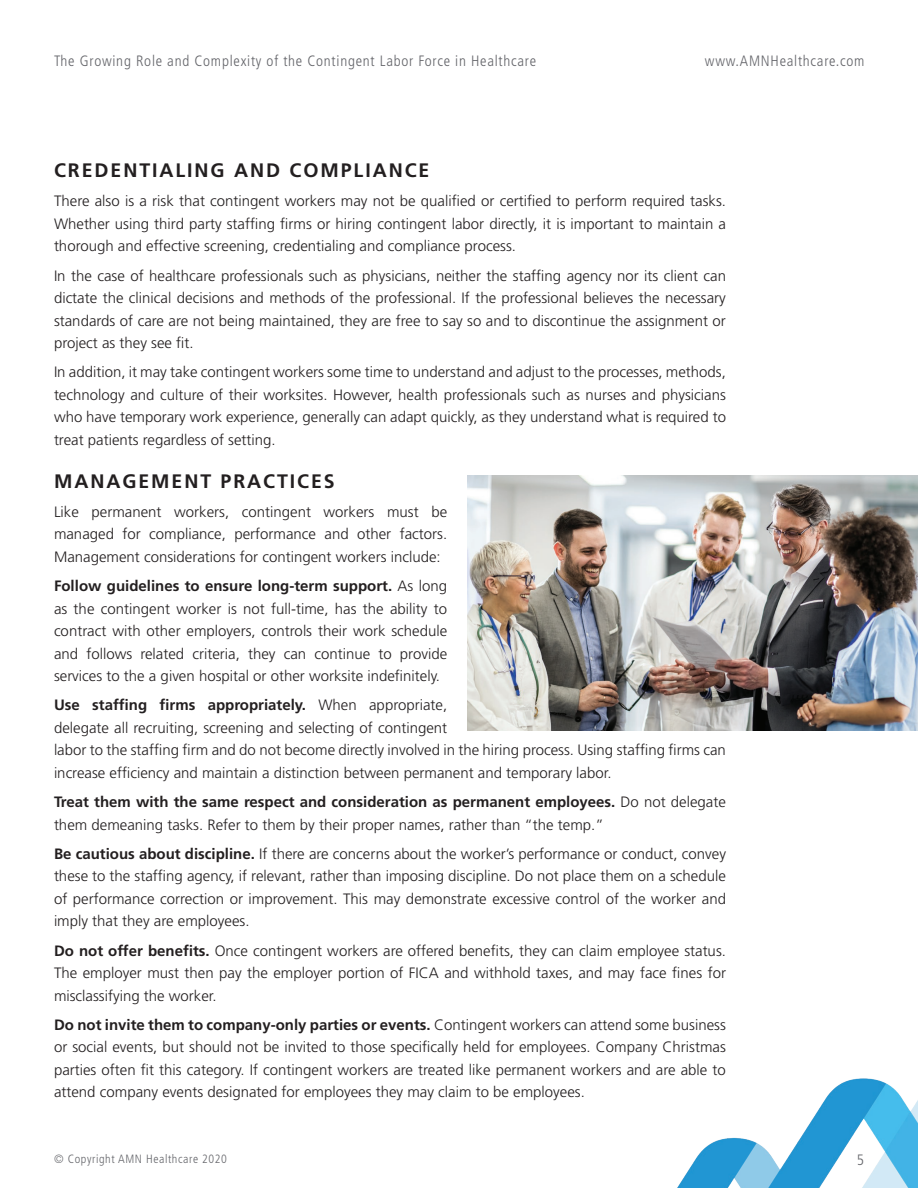
<style>
.page{position:relative;width:918px;height:1188px;background:#fff}
.page>*{position:absolute;margin:0;border:0;box-sizing:border-box;transform-origin:0 0}
.t1{font:700 19.5px "Frutiger";letter-spacing:.1em;color:#231f20}
.t2{font:300 15px/22.5px "Frutiger";color:#231f20;text-align:justify}
.t3{font:300 condensed 15px "Frutiger";letter-spacing:.05em;color:#64656a}
.t4{font:300 condensed 12px "Frutiger";letter-spacing:.05em;color:#64656a}
.s1{font-weight:700}
</style>
<div class="page">
<img style="left:677px;top:1078px;width:241px;height:110px">
<img style="left:467px;top:475px;width:451px;height:255px">
<p class="t3" style="left:54px;top:52px;width:484px">The Growing Role and Complexity of the Contingent Labor Force in Healthcare</p>
<p class="t3" style="left:705px;top:52px;width:161px">www.AMNHealthcare.com</p>
<h1 class="t1" style="left:54px;top:159px;width:377px">CREDENTIALING AND COMPLIANCE</h1>
<p class="t2" style="left:54px;top:190px;width:674px">There also is a risk that contingent workers may not be qualified or certified to perform required tasks.<br>Whether using third party staffing firms or hiring contingent labor directly, it is important to maintain a thorough and effective screening, credentialing and compliance process.</p>
<p class="t2" style="left:54px;top:264px;width:674px">In the case of healthcare professionals such as physicians, neither the staffing agency nor its client can dictate the clinical decisions and methods of the professional. If the professional believes the necessary standards of care are not being maintained, they are free to say so and to discontinue the assignment or project as they see fit.</p>
<p class="t2" style="left:54px;top:361px;width:674px">In addition, it may take contingent workers some time to understand and adjust to the processes, methods, technology and culture of their worksites. However, health professionals such as nurses and physicians who have temporary work experience, generally can adapt quickly, as they understand what is required to treat patients regardless of setting.</p>
<h1 class="t1" style="left:54px;top:469px;width:282px">MANAGEMENT PRACTICES</h1>
<p class="t2" style="left:54px;top:500px;width:395px">Like permanent workers, contingent workers must be managed for compliance, performance and other factors.<br>Management considerations for contingent workers include:</p>
<p class="t2" style="left:54px;top:575px;width:395px"><span class="s1">Follow guidelines to ensure long-term support.</span> As long as the contingent worker is not full-time, has the ability to contract with other employers, controls their work schedule and follows related criteria, they can continue to provide services to the a given hospital or other worksite indefinitely.</p>
<p class="t2" style="left:54px;top:694px;width:673px;text-align:left"><span class="s1">Use staffing firms appropriately.</span> When appropriate,<br>delegate all recruiting, screening and selecting of contingent<br>labor to the staffing firm and do not become directly involved in the hiring process. Using staffing firms can increase efficiency and maintain a distinction between permanent and temporary labor.</p>
<p class="t2" style="left:54px;top:791px;width:673px"><span class="s1">Treat them with the same respect and consideration as permanent employees.</span> Do not delegate them demeaning tasks. Refer to them by their proper names, rather than “the temp.”</p>
<p class="t2" style="left:54px;top:842px;width:674px"><span class="s1">Be cautious about discipline.</span> If there are concerns about the worker’s performance or conduct, convey these to the staffing agency, if relevant, rather than imposing discipline. Do not place them on a schedule of performance correction or improvement. This may demonstrate excessive control of the worker and imply that they are employees.</p>
<p class="t2" style="left:54px;top:939px;width:674px"><span class="s1">Do not offer benefits.</span> Once contingent workers are offered benefits, they can claim employee status.<br>The employer must then pay the employer portion of FICA and withhold taxes, and may face fines for misclassifying the worker.</p>
<p class="t2" style="left:54px;top:1013px;width:673px"><span class="s1">Do not invite them to company-only parties or events.</span> Contingent workers can attend some business or social events, but should not be invited to those specifically held for employees. Company Christmas parties often fit this category. If contingent workers are treated like permanent workers and are able to attend company events designated for employees they may claim to be employees.</p>
<p class="t4" style="left:54px;top:1152px;width:175px">© Copyright AMN Healthcare 2020</p>
<p class="t3" style="left:857px;top:1151px;width:9px">5</p>
</div>
